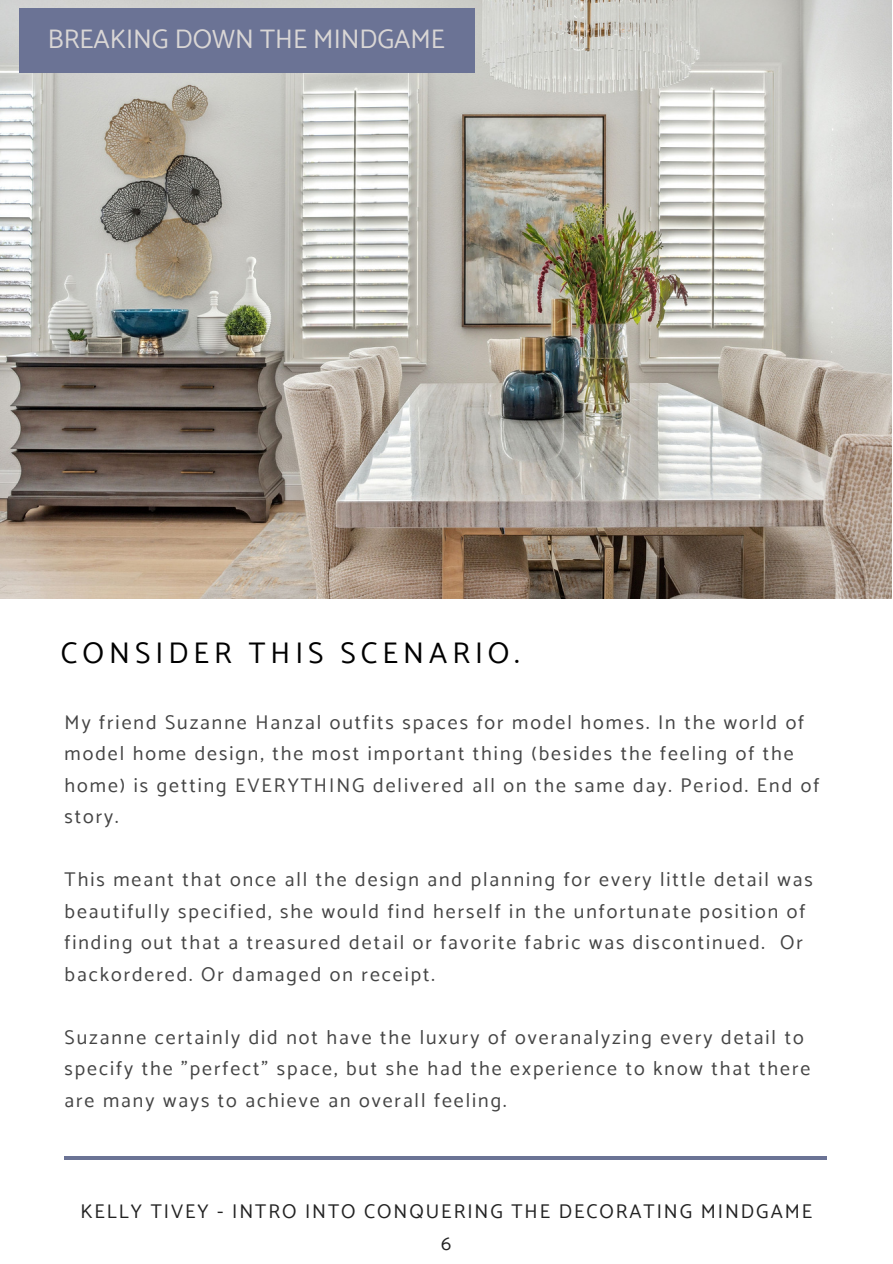
<style>
.page{position:relative;width:893px;height:1264px;background:#fff}
.page>*{position:absolute;margin:0;border:0;box-sizing:border-box;transform-origin:0 0}
.t1{font:29.7px "Catamaran";letter-spacing:.17em;color:#000}
.t2{font:26.7px "Catamaran";color:#d9d6d5}
.t3{font:19.8px/31.5px "Catamaran";letter-spacing:.1em;color:#444}
.t4{font:19.8px "Catamaran";letter-spacing:.1em;color:#222}
</style>
<div class="page">
<hr style="left:65px;top:1156px;width:762px;height:3px;background:#6b7395">
<img style="left:0;top:0;width:891px;height:598px">
<div style="left:19px;top:9px;width:455px;height:64px;background:#6b7395"></div>
<p class="t2" style="left:48px;top:24px;width:398px">BREAKING DOWN THE MINDGAME</p>
<p class="t1" style="left:61px;top:635px;width:460px">CONSIDER THIS SCENARIO.</p>
<p class="t3" style="left:65px;top:706px;width:756px">My friend Suzanne Hanzal outfits spaces for model homes. In the world of model home design, the most important thing (besides the feeling of the home) is getting EVERYTHING delivered all on the same day. Period. End of story.</p>
<p class="t3" style="left:65px;top:863px;width:749px">This meant that once all the design and planning for every little detail was beautifully specified, she would find herself in the unfortunate position of finding out that a treasured detail or favorite fabric was discontinued. Or backordered. Or damaged on receipt.</p>
<p class="t3" style="left:65px;top:1021px;width:747px">Suzanne certainly did not have the luxury of overanalyzing every detail to specify the "perfect" space, but she had the experience to know that there are many ways to achieve an overall feeling.</p>
<p class="t4" style="left:80px;top:1199px;width:733px">KELLY TIVEY - INTRO INTO CONQUERING THE DECORATING MINDGAME</p>
<p class="t4" style="left:441px;top:1231px;width:12px">6</p>
</div>
